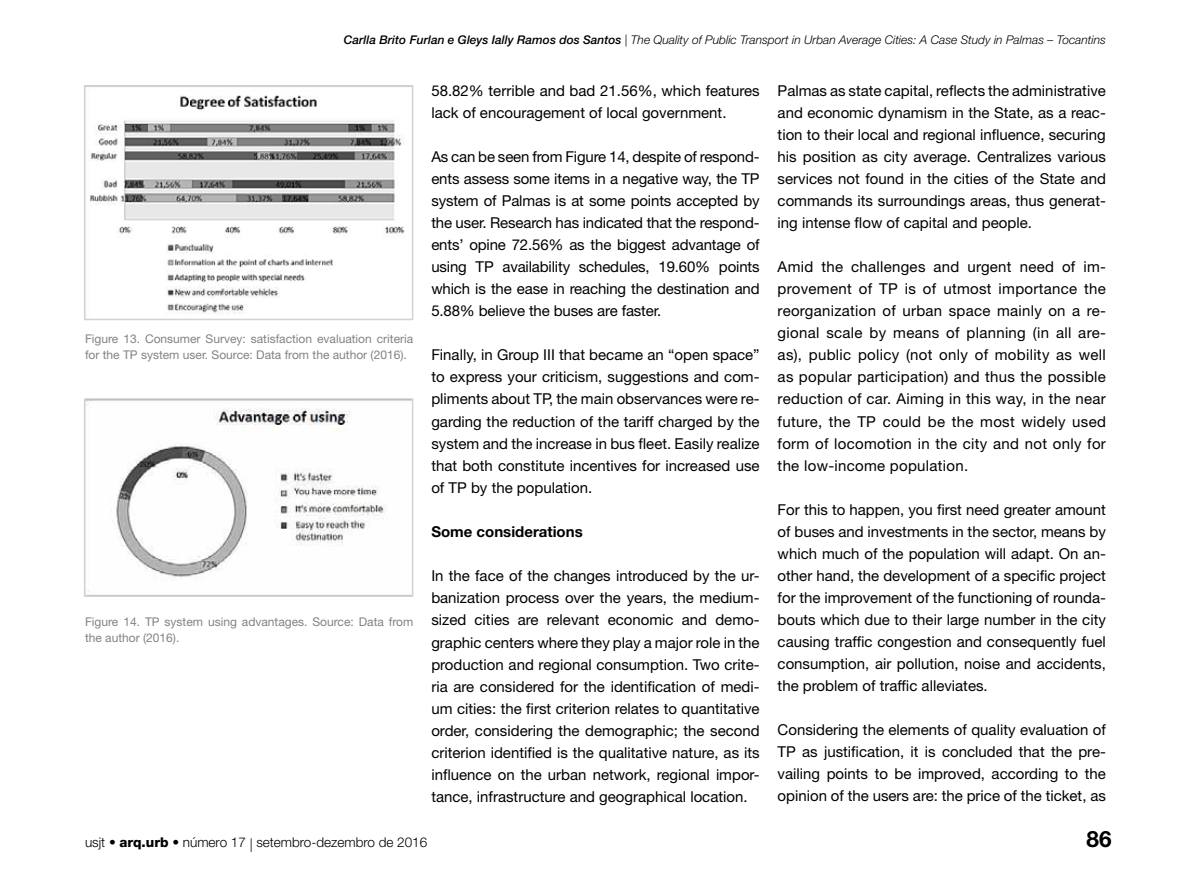
<style>
.page{position:relative;width:1191px;height:893px;background:#fff}
.page>*{position:absolute;margin:0;border:0;box-sizing:border-box;transform-origin:0 0}
.t1{font:700 22.5px "Helvetica Neue LT Std";color:#000}
.t2{font:15px/22px "Helvetica Neue LT Std";color:#000;text-align:justify}
.t3{font:700 15px "Helvetica Neue LT Std";color:#000}
.t4{font:300 13.5px "Helvetica Neue LT Std";color:#000}
.t5{font:12px/16.5px "Helvetica Neue LT Std";color:#808285}
.t6{font:italic 300 12px "Helvetica Neue LT Std";color:#000}
.s1{font-weight:500}
.s2{font-weight:800}
</style>
<div class="page">
<img style="left:90px;top:95px;width:315px;height:219px">
<div style="left:84px;top:85px;width:329px;height:235px;border:2px solid #d1d3d4"></div>
<img style="left:87px;top:401px;width:300px;height:191px">
<div style="left:84px;top:398px;width:329px;height:199px;border:2px solid #d1d3d4"></div>
<p class="t6" style="left:344px;top:33px;width:763px"><span class="s1">Carlla Brito Furlan e Gleys Ially Ramos dos Santos</span> | The Quality of Public Transport in Urban Average Cities: A Case Study in Palmas – Tocantins</p>
<p class="t5" style="left:85px;top:330px;width:330px">Figure 13. Consumer Survey: satisfaction evaluation criteria for the TP system user. Source: Data from the author (2016).</p>
<p class="t5" style="left:85px;top:613px;width:330px">Figure 14. TP system using advantages. Source: Data from the author (2016).</p>
<p class="t2" style="left:431px;top:79px;width:330px">58.82% terrible and bad 21.56%, which features lack of encouragement of local government.</p>
<p class="t2" style="left:431px;top:145px;width:330px">As can be seen from Figure 14, despite of respond&shy;ents assess some items in a negative way, the TP system of Palmas is at some points accepted by the user. Research has indicated that the respond&shy;ents’ opine 72.56% as the biggest advantage of using TP availability schedules, 19.60% points which is the ease in reaching the destination and 5.88% believe the buses are faster.</p>
<p class="t2" style="left:431px;top:344px;width:330px">Finally, in Group III that became an “open space” to express your criticism, suggestions and com&shy;pliments about TP, the main observances were re&shy;garding the reduction of the tariff charged by the system and the increase in bus fleet. Easily realize that both constitute incentives for increased use of TP by the population.</p>
<p class="t3" style="left:431px;top:523px;width:153px">Some considerations</p>
<p class="t2" style="left:431px;top:565px;width:330px">In the face of the changes introduced by the ur&shy;banization process over the years, the medium&shy;sized cities are relevant economic and demo&shy;graphic centers where they play a major role in the production and regional consumption. Two crite&shy;ria are considered for the identification of medi&shy;um cities: the first criterion relates to quantitative order, considering the demographic; the second criterion identified is the qualitative nature, as its influence on the urban network, regional impor&shy;tance, infrastructure and geographical location.</p>
<p class="t4" style="left:85px;top:834px;width:344px">usjt • <span class="s2">arq.urb</span> • número 17 | setembro-dezembro de 2016</p>
<p class="t2" style="left:777px;top:79px;width:330px">Palmas as state capital, reflects the administrative and economic dynamism in the State, as a reac&shy;tion to their local and regional influence, securing his position as city average. Centralizes various services not found in the cities of the State and commands its surroundings areas, thus generat&shy;ing intense flow of capital and people.</p>
<p class="t2" style="left:777px;top:256px;width:330px">Amid the challenges and urgent need of im&shy;provement of TP is of utmost importance the reorganization of urban space mainly on a re&shy;gional scale by means of planning (in all are&shy;as), public policy (not only of mobility as well as popular participation) and thus the possible reduction of car. Aiming in this way, in the near future, the TP could be the most widely used form of locomotion in the city and not only for the low-income population.</p>
<p class="t2" style="left:777px;top:498px;width:330px">For this to happen, you first need greater amount of buses and investments in the sector, means by which much of the population will adapt. On an&shy;other hand, the development of a specific project for the improvement of the functioning of rounda&shy;bouts which due to their large number in the city causing traffic congestion and consequently fuel consumption, air pollution, noise and accidents, the problem of traffic alleviates.</p>
<p class="t2" style="left:777px;top:719px;width:330px">Considering the elements of quality evaluation of TP as justification, it is concluded that the pre&shy;vailing points to be improved, according to the opinion of the users are: the price of the ticket, as</p>
<h1 class="t1" style="left:1086px;top:825px;width:27px">86</h1>
</div>
